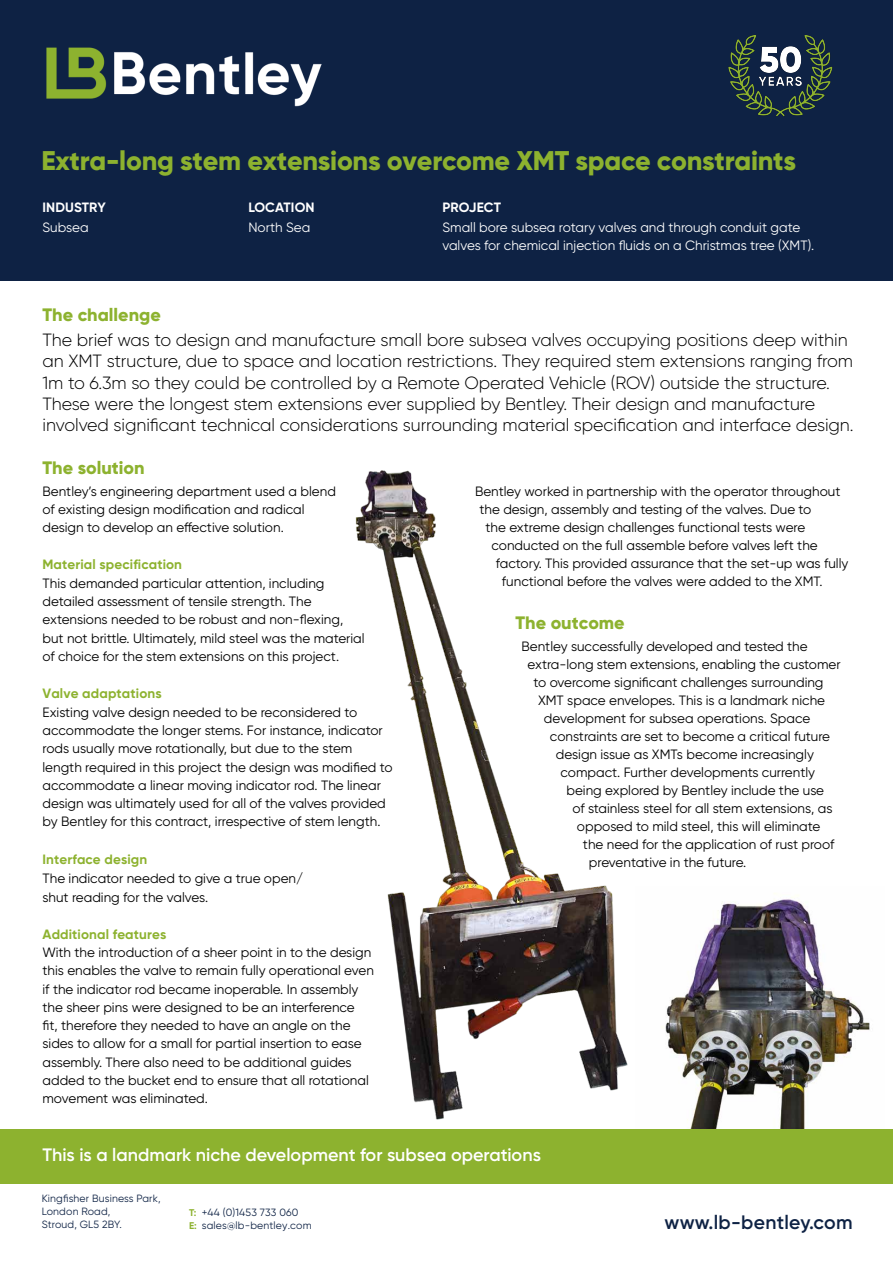
<style>
.page{position:relative;width:893px;height:1263px;background:#fff}
.page>*{position:absolute;margin:0;border:0;box-sizing:border-box;transform-origin:0 0}
.t1{font:800 27px "Gilroy";letter-spacing:-.01em;color:#8db22f}
.t2{font:600 19.35px "Gilroy";letter-spacing:.015em;color:#0e2244}
.t3{font:600 18px "Gilroy";color:#fff}
.t4{font:800 18px "Gilroy";color:#8db22f}
.t5{font:300 17.7px/21.3px "Gilroy";letter-spacing:-.005em;color:#000}
.t6{font:13.5px/18.1px "Gilroy";color:#000}
.t7{font:13.5px/18px "Gilroy";color:#fff}
.t8{font:700 13.5px "Gilroy";letter-spacing:.01em;color:#8db22f}
.t9{font:700 13.5px "Gilroy";letter-spacing:.01em;color:#fff}
.t10{font:10.5px/13px "Gilroy";letter-spacing:.015em;color:#0e2244}
.s1{font-weight:700;font-size:9.75px;color:#8db22f}
</style>
<div class="page">
<img style="left:665px;top:893px;width:205px;height:236px">
<div style="left:0;top:1129px;width:893px;height:54px;background:#8db22f"></div>
<img style="left:355px;top:470px;width:273px;height:650px">
<div style="left:0;top:0;width:893px;height:281px;background:#0e2244"></div>
<img style="left:46px;top:47px;width:276px;height:60px">
<img style="left:728px;top:35px;width:105px;height:82px">
<h1 class="t1" style="left:41px;top:143px;width:756px">Extra-long stem extensions overcome XMT space constraints</h1>
<p class="t9" style="left:43px;top:198px;width:65px">INDUSTRY</p>
<p class="t7" style="left:43px;top:218px;width:48px">Subsea</p>
<p class="t9" style="left:248px;top:198px;width:68px">LOCATION</p>
<p class="t7" style="left:248px;top:218px;width:64px">North Sea</p>
<p class="t9" style="left:442px;top:198px;width:60px">PROJECT</p>
<p class="t7" style="left:442px;top:218px;width:373px">Small bore subsea rotary valves and through conduit gate valves for chemical injection fluids on a Christmas tree (XMT).</p>
<h3 class="t4" style="left:43px;top:303px;width:120px">The challenge</h3>
<p class="t5" style="left:43px;top:329px;width:813px">The brief was to design and manufacture small bore subsea valves occupying positions deep within an XMT structure, due to space and location restrictions. They required stem extensions ranging from 1m to 6.3m so they could be controlled by a Remote Operated Vehicle (ROV) outside the structure.<br>These were the longest stem extensions ever supplied by Bentley. Their design and manufacture involved significant technical considerations surrounding material specification and interface design.</p>
<h3 class="t4" style="left:43px;top:456px;width:104px">The solution</h3>
<p class="t6" style="left:43px;top:482px;width:295px">Bentley’s engineering department used a blend of existing design modification and radical design to develop an effective solution.</p>
<p class="t8" style="left:43px;top:556px;width:141px">Material specification</p>
<p class="t6" style="left:43px;top:573px;width:324px">This demanded particular attention, including detailed assessment of tensile strength. The extensions needed to be robust and non-flexing, but not brittle. Ultimately, mild steel was the material of choice for the stem extensions on this project.</p>
<p class="t8" style="left:43px;top:685px;width:121px">Valve adaptations</p>
<p class="t6" style="left:43px;top:703px;width:352px">Existing valve design needed to be reconsidered to accommodate the longer stems. For instance, indicator rods usually move rotationally, but due to the stem length required in this project the design was modified to accommodate a linear moving indicator rod. The linear design was ultimately used for all of the valves provided by Bentley for this contract, irrespective of stem length.</p>
<p class="t8" style="left:43px;top:850px;width:106px">Interface design</p>
<p class="t6" style="left:43px;top:868px;width:262px;line-height:19px">The indicator needed to give a true open/ shut reading for the valves.</p>
<p class="t8" style="left:43px;top:926px;width:125px">Additional features</p>
<p class="t6" style="left:43px;top:943px;width:333px">With the introduction of a sheer point in to the design this enables the valve to remain fully operational even if the indicator rod became inoperable. In assembly the sheer pins were designed to be an interference<br>fit, therefore they needed to have an angle on the sides to allow for a small for partial insertion to ease assembly. There also need to be additional guides added to the bucket end to ensure that all rotational movement was eliminated.</p>
<p class="t6" style="left:475px;top:482px;width:367px">Bentley worked in partnership with the operator throughout</p>
<p class="t6" style="left:479px;top:500px;width:333px">the design, assembly and testing of the valves. Due to</p>
<p class="t6" style="left:485px;top:518px;width:321px">the extreme design challenges functional tests were</p>
<p class="t6" style="left:491px;top:536px;width:328px">conducted on the full assemble before valves left the</p>
<p class="t6" style="left:496px;top:554px;width:354px">factory. This provided assurance that the set-up was fully</p>
<p class="t6" style="left:502px;top:572px;width:322px">functional before the valves were added to the XMT.</p>
<h3 class="t4" style="left:515px;top:611px;width:111px">The outcome</h3>
<p class="t6" style="left:521px;top:637px;width:288px">Bentley successfully developed and tested the</p>
<p class="t6" style="left:527px;top:655px;width:315px">extra-long stem extensions, enabling the customer</p>
<p class="t6" style="left:533px;top:673px;width:292px">to overcome significant challenges surrounding</p>
<p class="t6" style="left:538px;top:691px;width:289px">XMT space envelopes. This is a landmark niche</p>
<p class="t6" style="left:544px;top:709px;width:268px">development for subsea operations. Space</p>
<p class="t6" style="left:550px;top:727px;width:282px">constraints are set to become a critical future</p>
<p class="t6" style="left:556px;top:745px;width:259px">design issue as XMTs become increasingly</p>
<p class="t6" style="left:560px;top:763px;width:256px">compact. Further developments currently</p>
<p class="t6" style="left:566px;top:781px;width:259px">being explored by Bentley include the use</p>
<p class="t6" style="left:572px;top:799px;width:261px">of stainless steel for all stem extensions, as</p>
<p class="t6" style="left:577px;top:817px;width:245px">opposed to mild steel, this will eliminate</p>
<p class="t6" style="left:583px;top:835px;width:253px">the need for the application of rust proof</p>
<p class="t6" style="left:589px;top:853px;width:159px">preventative in the future.</p>
<h3 class="t3" style="left:43px;top:1143px;width:500px">This is a landmark niche development for subsea operations</h3>
<p class="t10" style="left:42px;top:1192px;width:120px">Kingfisher Business Park,<br>London Road,<br>Stroud, GL5 2BY.</p>
<p class="t10" style="left:189px;top:1205px;width:124px"><span class="s1">T:</span> +44 (0)1453 733 060<br><span class="s1">E:</span> sales@lb-bentley.com</p>
<h2 class="t2" style="left:664px;top:1210px;width:190px">www.lb-bentley.com</h2>
</div>
